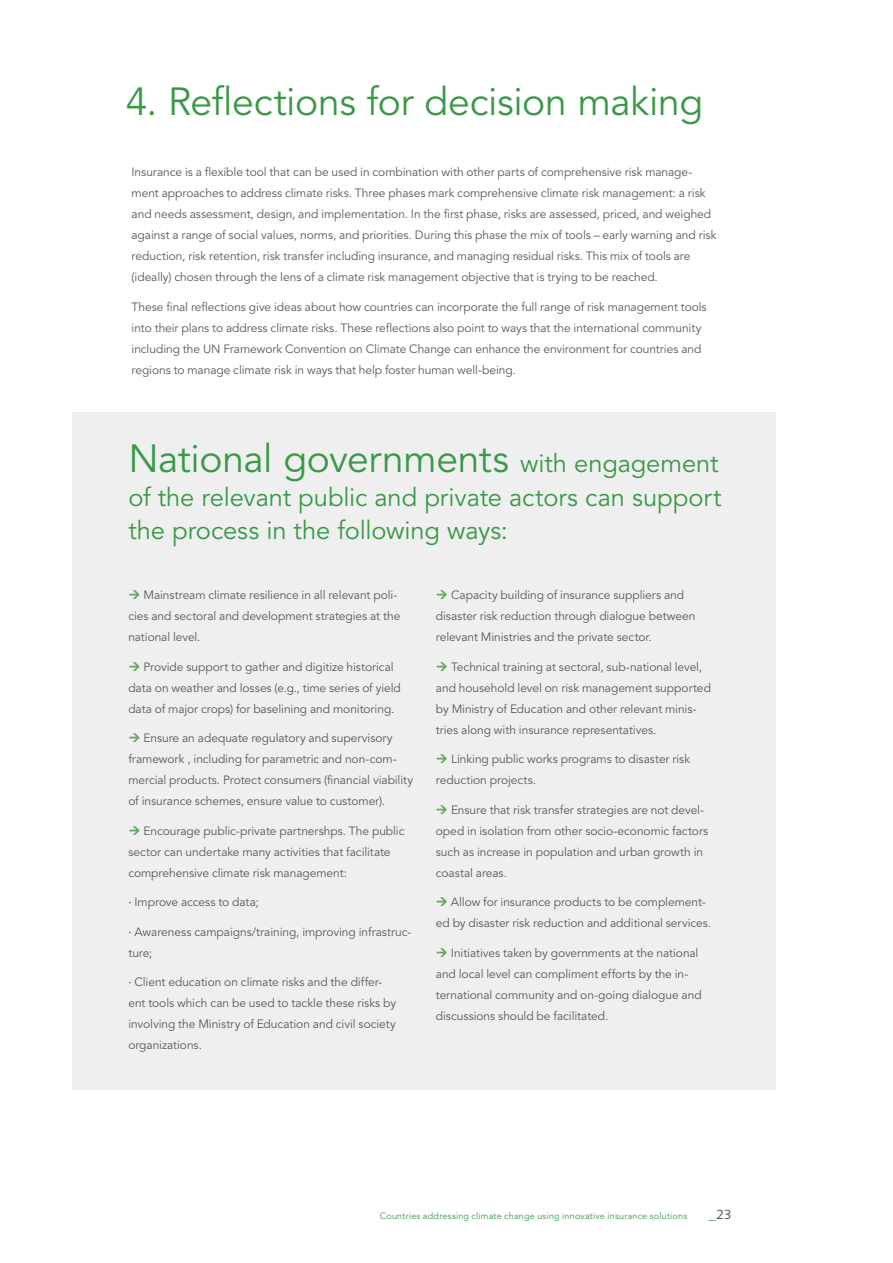
<style>
.page{position:relative;width:893px;height:1263px;background:#fff}
.page>*{position:absolute;margin:0;border:0;box-sizing:border-box;transform-origin:0 0}
.t1{font:39px "Avenir";letter-spacing:-.01em;color:#389946}
.t2{font:25.5px/33px "Avenir";letter-spacing:-.005em;color:#389946}
.t3{font:13.5px "Syntax";color:#58595b}
.t4{font:12px/21px "Avenir";letter-spacing:-.005em;color:#58595b}
.t5{font:9px "Avenir";letter-spacing:.025em;color:#389946}
.s1{font-size:25.5px}
.s2{font-family:"Syntax"}
.s3{color:#389946}
</style>
<div class="page">
<div style="left:72px;top:412px;width:704px;height:678px;background:#efeff0"></div>
<h1 class="t1" style="left:126px;top:79px;width:579px">4. Reflections for decision making</h1>
<p class="t4" style="left:132px;top:162px;width:587px">Insurance is a flexible tool that can be used in combination with other parts of comprehensive risk manage&shy;ment approaches to address climate risks. Three phases mark comprehensive climate risk management: a risk and needs assessment, design, and implementation. In the first phase, risks are assessed, priced, and weighed against a range of social values, norms, and priorities. During this phase the mix of tools – early warning and risk reduction, risk retention, risk transfer including insurance, and managing residual risks. This mix of tools are (ideally) chosen through the lens of a climate risk management objective that is trying to be reached.</p>
<p class="t4" style="left:132px;top:297px;width:577px">These final reflections give ideas about how countries can incorporate the full range of risk management tools into their plans to address climate risks. These reflections also point to ways that the international community including the UN Framework Convention on Climate Change can enhance the environment for countries and regions to manage climate risk in ways that help foster human well-being.</p>
<h1 class="t1" style="left:128px;top:436px;width:592px">National governments <span class="s1">with engagement</span></h1>
<h2 class="t2" style="left:128px;top:482px;width:595px">of the relevant public and private actors can support the process in the following ways:</h2>
<p class="t4" style="left:128px;top:585px;width:273px;text-indent:15px">Mainstream climate resilience in all relevant poli&shy;cies and sectoral and development strategies at the national level.</p>
<p class="t4" style="left:128px;top:656px;width:274px;text-indent:15px">Provide support to gather and digitize historical data on weather and losses (e.g., time series of yield data of major crops) for baselining and monitoring.</p>
<p class="t4" style="left:128px;top:728px;width:286px;text-indent:15px">Ensure an adequate regulatory and supervisory framework , including for parametric and non-com&shy;mercial products. Protect consumers (financial viability of insurance schemes, ensure value to customer).</p>
<p class="t4" style="left:128px;top:820px;width:278px;text-indent:15px">Encourage public-private partnershps. The public sector can undertake many activities that facilitate comprehensive climate risk management:</p>
<p class="t4" style="left:128px;top:892px;width:132px"><span class="s2">·</span> Improve access to data;</p>
<p class="t4" style="left:128px;top:921px;width:285px"><span class="s2">·</span> Awareness campaigns/training, improving infrastruc&shy;ture;</p>
<p class="t4" style="left:128px;top:972px;width:269px"><span class="s2">·</span> Client education on climate risks and the differ&shy;ent tools which can be used to tackle these risks by involving the Ministry of Education and civil society organizations.</p>
<p class="t4" style="left:436px;top:585px;width:261px;text-indent:15px">Capacity building of insurance suppliers and disaster risk reduction through dialogue between relevant Ministries and the private sector.</p>
<p class="t4" style="left:436px;top:656px;width:277px;text-indent:15px">Technical training at sectoral, sub-national level, and household level on risk management supported by Ministry of Education and other relevant minis&shy;tries along with insurance representatives.</p>
<p class="t4" style="left:436px;top:749px;width:256px;text-indent:15px">Linking public works programs to disaster risk reduction projects.</p>
<p class="t4" style="left:436px;top:799px;width:274px;text-indent:15px">Ensure that risk transfer strategies are not devel&shy;oped in isolation from other socio-economic factors such as increase in population and urban growth in coastal areas.</p>
<p class="t4" style="left:436px;top:892px;width:277px;text-indent:15px">Allow for insurance products to be complement&shy;ed by disaster risk reduction and additional services.</p>
<p class="t4" style="left:436px;top:942px;width:267px;text-indent:15px">Initiatives taken by governments at the national and local level can compliment efforts by the in&shy;ternational community and on-going dialogue and discussions should be facilitated.</p>
<p class="t5" style="left:380px;top:1211px;width:309px">Countries addressing climate change using innovative insurance solutions</p>
<p class="t3" style="left:709px;top:1206px;width:24px"><span class="s3">_</span>23</p>
</div>
